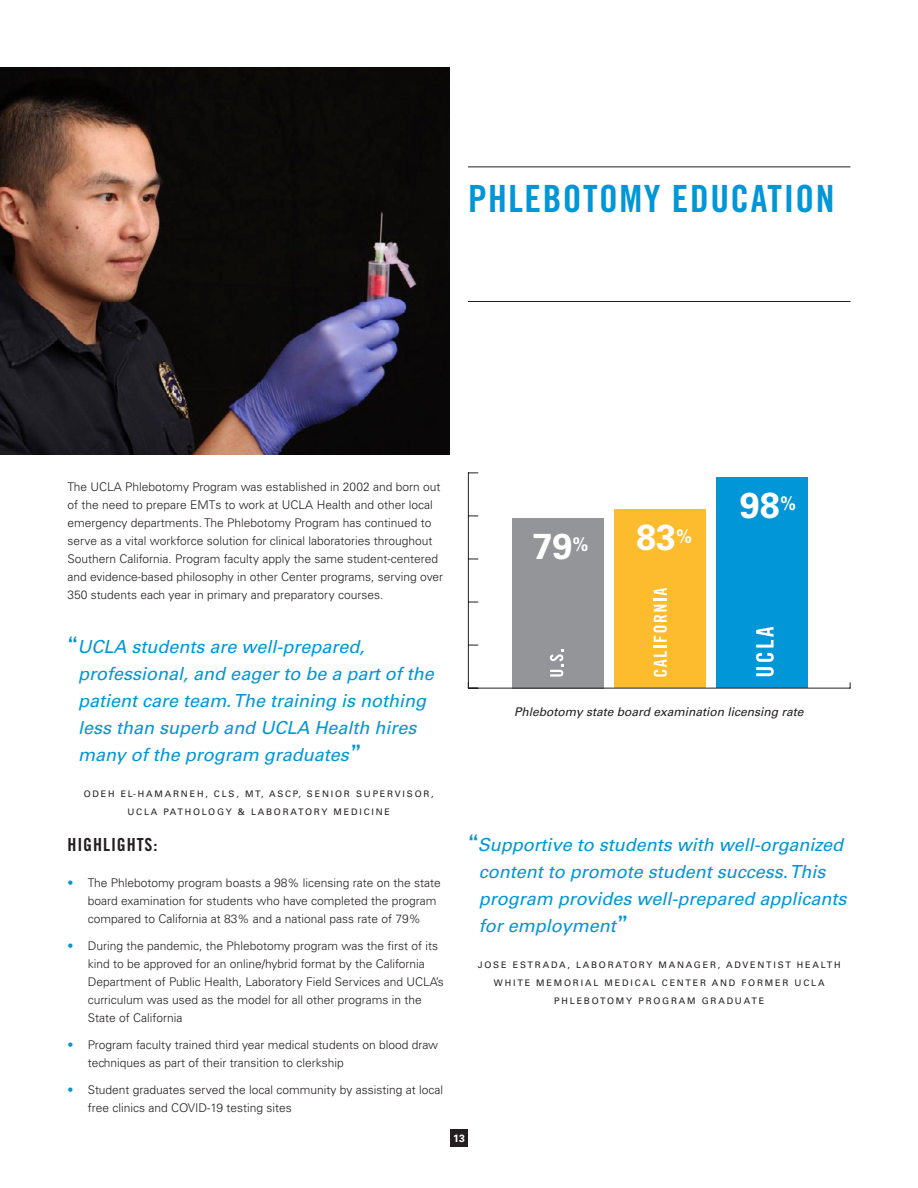
<style>
.page{position:relative;width:918px;height:1188px;background:#fff}
.page>*{position:absolute;margin:0;border:0;box-sizing:border-box;transform-origin:0 0}
.Chapter_Title_-_Alig{font:37.5px "Trade Gothic Bold Cond Twenty";letter-spacing:.04em;color:#0196d7}
.t1{font:700 36px "Univers";color:#fff}
.Pull_Quote{font:italic 18px/27px "Univers";color:#0196d7}
.Title_-_Align_Left{font:18px "Trade Gothic Bold Cond Twenty";letter-spacing:.05em;color:#231f20}
.Body_Text{font:300 12px/18px "Univers";color:#231f20}
.Byline_Title_-_Align{font:italic 12px "Univers";color:#231f20}
.t2{font:700 10.5px "Univers";color:#fff}
.Byline_Title_-_Align-2{font:9px/18px "Univers";letter-spacing:.2em;color:#231f20;text-align:center}
.s1{font-family:"Trade Gothic Bold Cond Twenty";font-style:normal;font-size:24px}
.s2{color:#0196d7}
</style>
<div class="page">
<hr style="left:468px;top:166px;width:382px;height:1px;background:#231f20">
<hr style="left:468px;top:301px;width:382px;height:1px;background:#231f20">
<img style="left:0;top:68px;width:450px;height:386px">
<div style="left:716px;top:477px;width:92px;height:211px;background:#0196d7"></div>
<div style="left:614px;top:509px;width:92px;height:179px;background:#fdbb2e"></div>
<div style="left:512px;top:518px;width:92px;height:170px;background:#939598"></div>
<hr style="left:468px;top:688px;width:382px;height:1px;background:#231f20">
<hr style="left:468px;top:473px;width:1px;height:215px;background:#231f20">
<svg style="left:550px;top:649px;width:13px;height:28px"></svg>
<svg style="left:654px;top:588px;width:13px;height:89px"></svg>
<svg style="left:756px;top:627px;width:18px;height:49px"></svg>
<div style="left:450px;top:1130px;width:18px;height:18px;background:#231f20"></div>
<p class="Chapter_Title_-_Alig" style="left:468px;top:175px;width:368px">PHLEBOTOMY EDUCATION</p>
<p class="Body_Text" style="left:68px;top:477px;width:377px">The UCLA Phlebotomy Program was established in 2002 and born out of the need to prepare EMTs to work at UCLA Health and other local emergency departments. The Phlebotomy Program has continued to serve as a vital workforce solution for clinical laboratories throughout Southern California. Program faculty apply the same student-centered and evidence-based philosophy in other Center programs, serving over 350 students each year in primary and preparatory courses.</p>
<h2 class="t1" style="left:533px;top:525px;width:58px">79<sup>%</sup></h2>
<h2 class="t1" style="left:636px;top:516px;width:58px">83<sup>%</sup></h2>
<h2 class="t1" style="left:740px;top:484px;width:58px">98<sup>%</sup></h2>
<p class="Pull_Quote" style="left:78px;top:633px;width:357px;text-indent:-11px"><span class="s1">“</span>UCLA students are well-prepared, professional, and eager to be a part of the patient care team. The training is nothing less than superb and UCLA Health hires many of the program graduates<span class="s1">”</span></p>
<p class="Byline_Title_-_Align-2" style="left:84px;top:784px;width:352px">ODEH EL-HAMARNEH, CLS, MT, ASCP, SENIOR SUPERVISOR,<br>UCLA PATHOLOGY &amp; LABORATORY MEDICINE</p>
<p class="Title_-_Align_Left" style="left:68px;top:833px;width:91px">HIGHLIGHTS:</p>
<p class="Body_Text" style="left:88px;top:873px;width:355px;text-indent:-20px"><span class="s2">•</span> The Phlebotomy program boasts a 98% licensing rate on the state board examination for students who have completed the program compared to California at 83% and a national pass rate of 79%</p>
<p class="Body_Text" style="left:88px;top:936px;width:358px;text-indent:-20px"><span class="s2">•</span> During the pandemic, the Phlebotomy program was the first of its kind to be approved for an online/hybrid format by the California Department of Public Health, Laboratory Field Services and UCLA’s curriculum was used as the model for all other programs in the State of California</p>
<p class="Body_Text" style="left:88px;top:1035px;width:352px;text-indent:-20px"><span class="s2">•</span> Program faculty trained third year medical students on blood draw techniques as part of their transition to clerkship</p>
<p class="Body_Text" style="left:88px;top:1080px;width:357px;text-indent:-20px"><span class="s2">•</span> Student graduates served the local community by assisting at local free clinics and COVID-19 testing sites</p>
<p class="Byline_Title_-_Align" style="left:514px;top:704px;width:291px">Phlebotomy state board examination licensing rate</p>
<p class="Pull_Quote" style="left:479px;top:831px;width:369px;text-indent:-11px"><span class="s1">“</span>Supportive to students with well-organized content to promote student success. This program provides well-prepared applicants for employment<span class="s1">”</span></p>
<p class="Byline_Title_-_Align-2" style="left:478px;top:955px;width:364px">JOSE ESTRADA, LABORATORY MANAGER, ADVENTIST HEALTH<br>WHITE MEMORIAL MEDICAL CENTER AND FORMER UCLA<br>PHLEBOTOMY PROGRAM GRADUATE</p>
<p class="t2" style="left:453px;top:1133px;width:13px">13</p>
</div>
